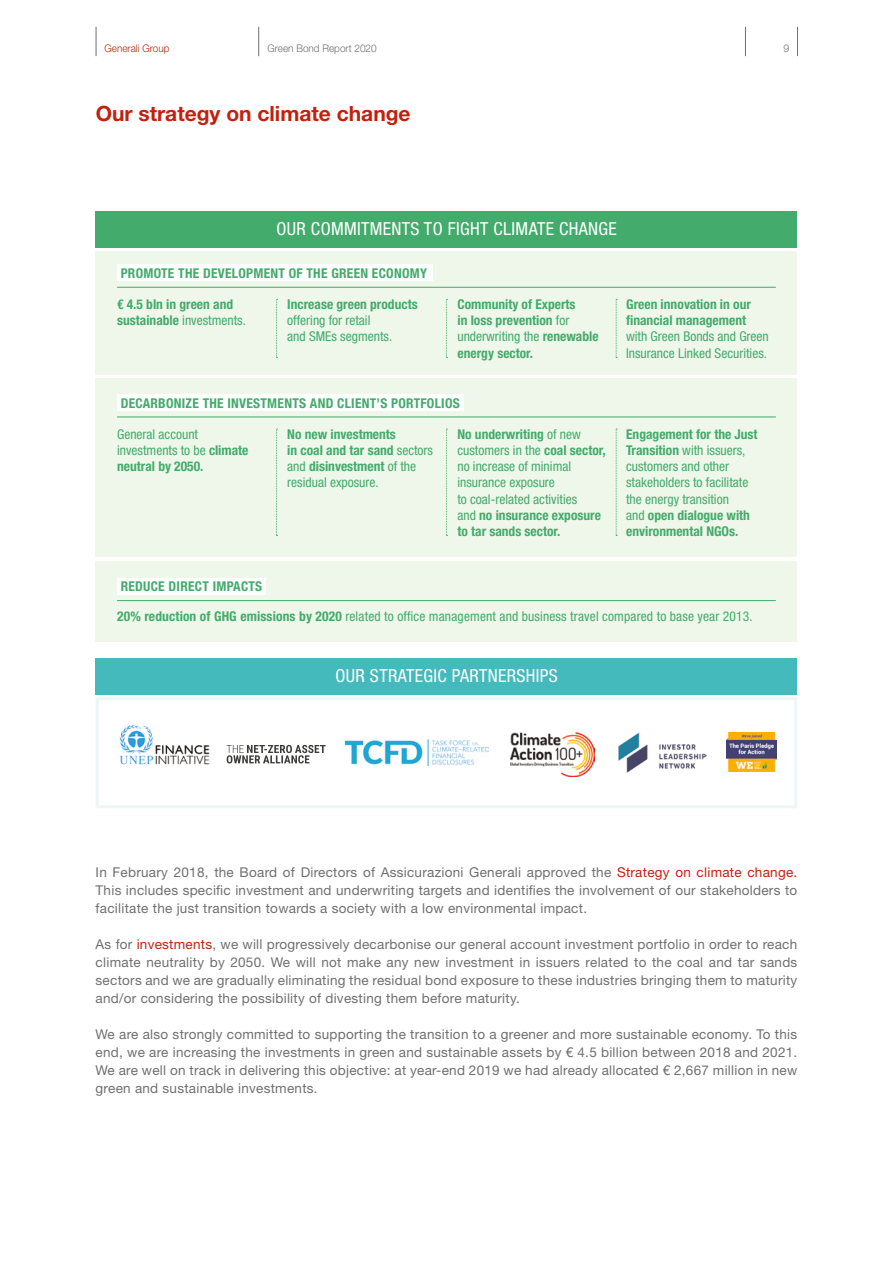
<style>
.page{position:relative;width:893px;height:1263px;background:#fff}
.page>*{position:absolute;margin:0;border:0;box-sizing:border-box;transform-origin:0 0}
.Body_Copy_9_su12_NoS{font:700 21px "Helvetica Neue LT Std";color:#c1210d}
.Body_Copy_9_su12_NoS-2{font:condensed 18px "Helvetica Neue LT Std";letter-spacing:.02em;color:#fff}
.Body_Copy_9_su12_NoS-3{font:13.5px/18px "Helvetica Neue LT Std";letter-spacing:.02em;color:#706f6f;text-align:justify}
.Body_Copy_9_su12_NoS-4{font:condensed 13.5px/16.2px "Helvetica Neue LT Std";color:#43ab6b}
.Body_Copy_9_su12_NoS-5{font:700 condensed 13.5px/16.2px "Helvetica Neue LT Std";color:#43ab6b}
.Body_Copy_9_su12_NoS-6{font:700 condensed 13.5px "Helvetica Neue LT Std";letter-spacing:.02em;color:#43ab6b}
.t1{font:300 10.5px "Helvetica Neue LT Std";color:#706f6f;scale:.95 1}
.t2{font:300 10.5px "Helvetica Neue LT Std";color:#c1210d;scale:.95 1}
.t3{font:300 10.5px "Helvetica Neue LT Std";color:#706f6f}
.s1{font-weight:400}
.s2{font-weight:700}
.s3{color:#c1210d}
</style>
<div class="page">
<svg style="left:797px;top:27px;width:1px;height:29px"></svg>
<svg style="left:96px;top:27px;width:1px;height:29px"></svg>
<svg style="left:258px;top:27px;width:1px;height:29px"></svg>
<svg style="left:745px;top:27px;width:1px;height:29px"></svg>
<div style="left:96px;top:561px;width:701px;height:81px;background:#eff6ea"></div>
<div style="left:96px;top:378px;width:701px;height:179px;background:#eff6ea"></div>
<div style="left:96px;top:252px;width:701px;height:123px;background:#eff6ea"></div>
<div style="left:117px;top:265px;width:315px;height:16px;background:#fff"></div>
<div style="left:117px;top:394px;width:346px;height:17px;background:#fff"></div>
<div style="left:117px;top:578px;width:149px;height:16px;background:#fff"></div>
<div style="left:96px;top:697px;width:701px;height:111px;border:3px solid #ebf6f6"></div>
<div style="left:96px;top:211px;width:701px;height:36px;background:#43ab6b"></div>
<div style="left:96px;top:658px;width:701px;height:36px;background:#45babd"></div>
<hr style="left:117px;top:287px;width:659px;height:1px;background:#43ab6b">
<hr style="left:117px;top:600px;width:659px;height:1px;background:#43ab6b">
<hr style="left:117px;top:417px;width:659px;height:1px;background:#43ab6b">
<svg style="left:276px;top:299px;width:2px;height:59px"></svg>
<svg style="left:276px;top:429px;width:2px;height:107px"></svg>
<svg style="left:446px;top:299px;width:1px;height:59px"></svg>
<svg style="left:446px;top:429px;width:1px;height:107px"></svg>
<svg style="left:616px;top:299px;width:1px;height:59px"></svg>
<svg style="left:616px;top:429px;width:1px;height:107px"></svg>
<img style="left:119px;top:725px;width:91px;height:40px">
<img style="left:618px;top:732px;width:88px;height:41px">
<img style="left:511px;top:732px;width:84px;height:44px">
<img style="left:346px;top:739px;width:143px;height:26px">
<img style="left:726px;top:733px;width:50px;height:39px">
<svg style="left:227px;top:745px;width:99px;height:18px"></svg>
<p class="t2" style="left:105px;top:42px;width:70px">Generali Group</p>
<p class="t1" style="left:268px;top:42px;width:116px">Green Bond Report 2020</p>
<p class="t3" style="left:783px;top:42px;width:7px">9</p>
<p class="Body_Copy_9_su12_NoS" style="left:96px;top:101px;width:316px">Our strategy on climate change</p>
<p class="Body_Copy_9_su12_NoS-2" style="left:276px;top:219px;width:342px">OUR COMMITMENTS TO FIGHT CLIMATE CHANGE</p>
<p class="Body_Copy_9_su12_NoS-6" style="left:121px;top:265px;width:308px">PROMOTE THE DEVELOPMENT OF THE GREEN ECONOMY</p>
<p class="Body_Copy_9_su12_NoS-5" style="left:117px;top:296px;width:130px">€ 4.5 bln in green and sustainable <span class="s1">investments.</span></p>
<p class="Body_Copy_9_su12_NoS-5" style="left:287px;top:296px;width:132px">Increase green products <span class="s1">offering for retail</span></p>
<p class="Body_Copy_9_su12_NoS-4" style="left:287px;top:328px;width:106px">and SMEs segments.</p>
<p class="Body_Copy_9_su12_NoS-5" style="left:457px;top:296px;width:120px">Community of Experts</p>
<p class="Body_Copy_9_su12_NoS-5" style="left:457px;top:312px;width:143px">in loss prevention <span class="s1">for underwriting the</span> renewable energy sector.</p>
<p class="Body_Copy_9_su12_NoS-6" style="left:121px;top:394px;width:341px">DECARBONIZE THE INVESTMENTS AND CLIENT’S PORTFOLIOS</p>
<p class="Body_Copy_9_su12_NoS-4" style="left:117px;top:426px;width:82px">General account</p>
<p class="Body_Copy_9_su12_NoS-5" style="left:117px;top:442px;width:133px"><span class="s1">investments to be</span> climate neutral by 2050.</p>
<p class="Body_Copy_9_su12_NoS-6" style="left:121px;top:578px;width:143px">REDUCE DIRECT IMPACTS</p>
<p class="Body_Copy_9_su12_NoS-5" style="left:287px;top:426px;width:110px">No new investments</p>
<p class="Body_Copy_9_su12_NoS-4" style="left:287px;top:442px;width:147px"><span class="s2">in coal and tar sand</span> sectors and <span class="s2">disinvestment</span> of the residual exposure.</p>
<p class="Body_Copy_9_su12_NoS-4" style="left:457px;top:426px;width:150px"><span class="s2">No underwriting</span> of new customers in the <span class="s2">coal sector, </span>no increase of minimal insurance exposure</p>
<p class="Body_Copy_9_su12_NoS-4" style="left:457px;top:490px;width:121px">to coal-related activities</p>
<p class="Body_Copy_9_su12_NoS-5" style="left:457px;top:507px;width:145px"><span class="s1">and</span> no insurance exposure to tar sands sector.</p>
<p class="Body_Copy_9_su12_NoS-5" style="left:626px;top:296px;width:126px">Green innovation in our financial management</p>
<p class="Body_Copy_9_su12_NoS-4" style="left:626px;top:328px;width:144px">with Green Bonds and Green<br>Insurance Linked Securities.</p>
<p class="Body_Copy_9_su12_NoS-4" style="left:626px;top:426px;width:133px"><span class="s2">Engagement for the Just<br>Transition</span> with issuers, customers and other stakeholders to facilitate the energy transition<br>and <span class="s2">open dialogue with environmental NGOs.</span></p>
<p class="Body_Copy_9_su12_NoS-4" style="left:117px;top:608px;width:637px"><span class="s2">20% reduction of GHG emissions by 2020</span> related to office management and business travel compared to base year 2013.</p>
<p class="Body_Copy_9_su12_NoS-2" style="left:335px;top:666px;width:224px">OUR STRATEGIC PARTNERSHIPS</p>
<p class="Body_Copy_9_su12_NoS-3" style="left:96px;top:863px;width:703px">In February 2018, the Board of Directors of Assicurazioni Generali approved the <span class="s3">Strategy on climate change.<br></span>This includes specific investment and underwriting targets and identifies the involvement of our stakeholders to facilitate the just transition towards a society with a low environmental impact.</p>
<p class="Body_Copy_9_su12_NoS-3" style="left:96px;top:935px;width:703px">As for <span class="s3">investments</span>, we will progressively decarbonise our general account investment portfolio in order to reach climate neutrality by 2050. We will not make any new investment in issuers related to the coal and tar sands sectors and we are gradually eliminating the residual bond exposure to these industries bringing them to maturity and/or considering the possibility of divesting them before maturity.</p>
<p class="Body_Copy_9_su12_NoS-3" style="left:96px;top:1025px;width:703px">We are also strongly committed to supporting the transition to a greener and more sustainable economy. To this end, we are increasing the investments in green and sustainable assets by € 4.5 billion between 2018 and 2021.<br>We are well on track in delivering this objective: at year-end 2019 we had already allocated € 2,667 million in new green and sustainable investments.</p>
</div>
